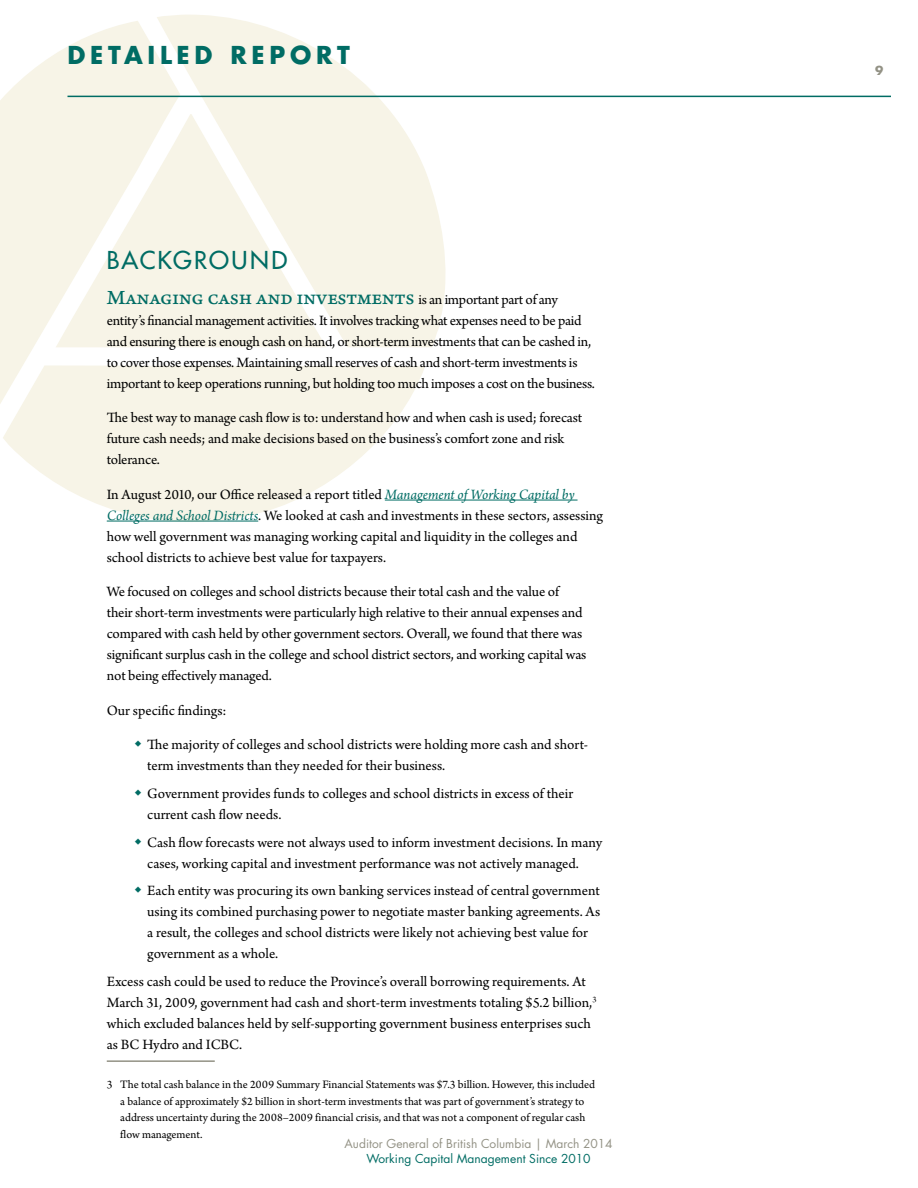
<style>
.page{position:relative;width:918px;height:1188px;background:#fff}
.page>*{position:absolute;margin:0;border:0;box-sizing:border-box;transform-origin:0 0}
.t1{font:700 24px "Futura";letter-spacing:.195em;color:#006c64}
.t2{font:24px "Futura";letter-spacing:.085em;color:#006c64}
.t3{font:21px "Arno Pro Caption";letter-spacing:-.02em;color:#006c64}
.t4{font:15px/21px "Arno Pro";letter-spacing:-.005em;color:#000}
.t5{font:12px/16.5px "Arno Pro";color:#000}
.t6{font:12px "Futura";color:#939285}
.t7{font:12px "Futura";color:#006c64}
.t8{font:700 12px "Futura";color:#939285}
.s1{font-family:"Arno Pro";font-size:15px;color:#000}
.s2{font-style:italic;color:#006c64}
</style>
<div class="page">
<svg style="left:157px;top:15px;width:294px;height:332px;fill:#f7f4e7"></svg>
<svg style="left:0;top:21px;width:180px;height:383px;fill:#f7f4e7"></svg>
<svg style="left:56px;top:114px;width:271px;height:233px;background:#f8f5ea"></svg>
<svg style="left:3px;top:365px;width:422px;height:157px;fill:#f7f4e7"></svg>
<hr style="left:385px;top:500px;width:193px;height:1px;background:#006c64">
<hr style="left:107px;top:521px;width:151px;height:1px;background:#006c64">
<hr style="left:107px;top:1060px;width:108px;height:2px;background:#939285">
<hr style="left:68px;top:96px;width:823px;height:1px;background:#006c64">
<h1 class="t1" style="left:68px;top:39px;width:284px">DETAILED REPORT</h1>
<h1 class="t2" style="left:107px;top:245px;width:182px">BACKGROUND</h1>
<h2 class="t3" style="left:107px;top:285px;width:453px">Managing cash and investments <span class="s1">is an important part of any</span></h2>
<p class="t4" style="left:107px;top:310px;width:490px">entity’s financial management activities. It involves tracking what expenses need to be paid and ensuring there is enough cash on hand, or short-term investments that can be cashed in, to cover those expenses. Maintaining small reserves of cash and short-term investments is important to keep operations running, but holding too much imposes a cost on the business.</p>
<p class="t4" style="left:107px;top:408px;width:477px">The best way to manage cash flow is to: understand how and when cash is used; forecast future cash needs; and make decisions based on the business’s comfort zone and risk tolerance.</p>
<p class="t4" style="left:107px;top:484px;width:498px">In August 2010, our Office released a report titled <span class="s2">Management of Working Capital by Colleges and School Districts</span>. We looked at cash and investments in these sectors, assessing how well government was managing working capital and liquidity in the colleges and school districts to achieve best value for taxpayers.</p>
<p class="t4" style="left:107px;top:582px;width:481px">We focused on colleges and school districts because their total cash and the value of their short-term investments were particularly high relative to their annual expenses and compared with cash held by other government sectors. Overall, we found that there was significant surplus cash in the college and school district sectors, and working capital was not being effectively managed.</p>
<p class="t4" style="left:107px;top:700px;width:121px">Our specific findings:</p>
<p class="t4" style="left:147px;top:735px;width:443px">The majority of colleges and school districts were holding more cash and short&shy;term investments than they needed for their business.</p>
<p class="t4" style="left:147px;top:784px;width:428px">Government provides funds to colleges and school districts in excess of their current cash flow needs.</p>
<p class="t4" style="left:147px;top:832px;width:456px">Cash flow forecasts were not always used to inform investment decisions. In many cases, working capital and investment performance was not actively managed.</p>
<p class="t4" style="left:147px;top:881px;width:455px">Each entity was procuring its own banking services instead of central government using its combined purchasing power to negotiate master banking agreements. As a result, the colleges and school districts were likely not achieving best value for government as a whole.</p>
<p class="t4" style="left:107px;top:972px;width:491px">Excess cash could be used to reduce the Province’s overall borrowing requirements. At March 31, 2009, government had cash and short-term investments totaling $5.2 billion,<sup>3 </sup>which excluded balances held by self-supporting government business enterprises such as BC Hydro and ICBC.</p>
<p class="t5" style="left:120px;top:1077px;width:476px;text-indent:-14px">3 The total cash balance in the 2009 Summary Financial Statements was $7.3 billion. However, this included a balance of approximately $2 billion in short-term investments that was part of government’s strategy to address uncertainty during the 2008–2009 financial crisis, and that was not a component of regular cash flow management.</p>
<p class="t6" style="left:345px;top:1136px;width:270px">Auditor General of British Columbia | March 2014</p>
<p class="t7" style="left:367px;top:1151px;width:226px">Working Capital Management Since 2010</p>
<p class="t8" style="left:875px;top:62px;width:10px">9</p>
</div>
